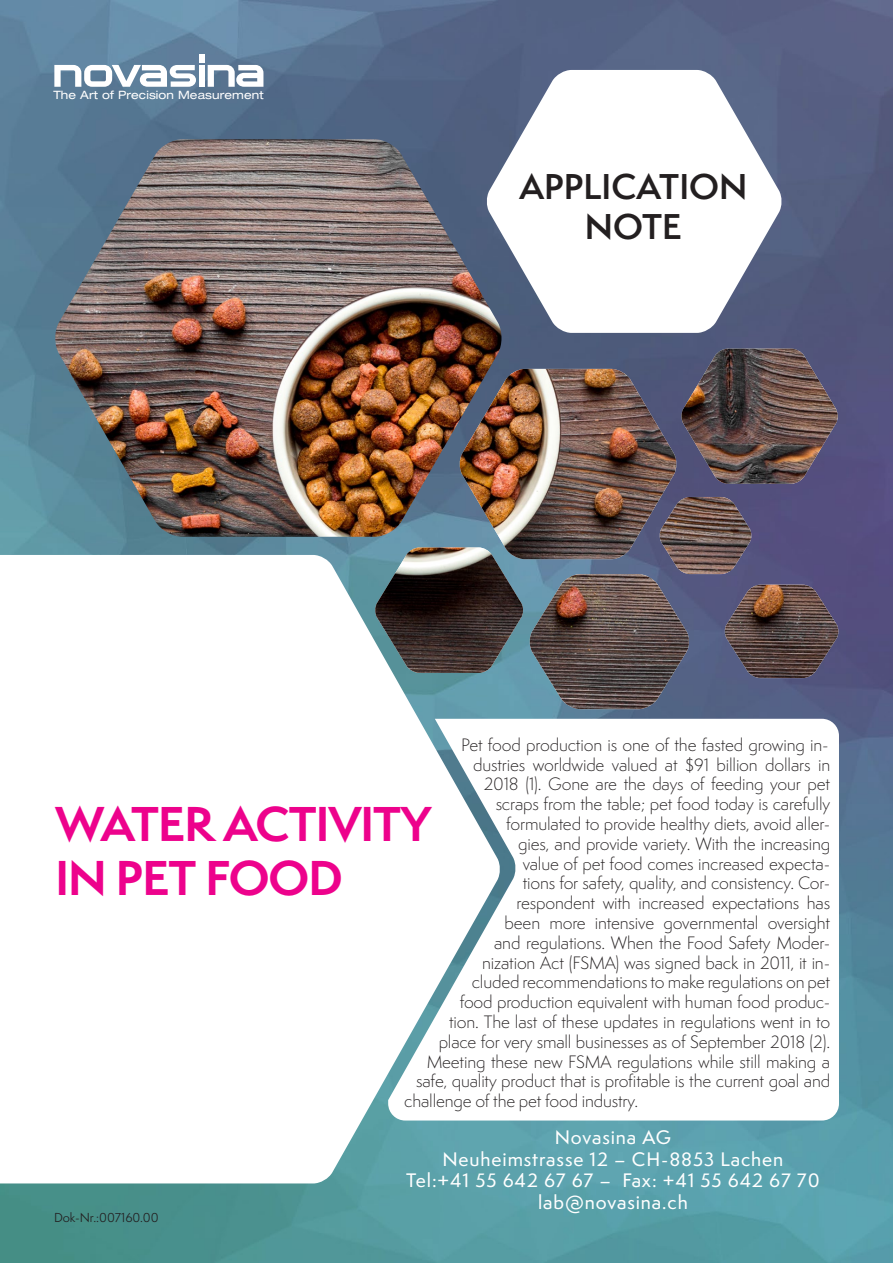
<style>
.page{position:relative;width:893px;height:1263px;background:#fff}
.page>*{position:absolute;margin:0;border:0;box-sizing:border-box;transform-origin:0 0}
.t1{font:700 45px/54px "Semplicita Pro";letter-spacing:-.02em;color:#ed028c}
.t2{font:600 33px/39.6px "Semplicita Pro";color:#231f20;text-align:center}
.t3{font:500 18px/21.6px "Semplicita Pro";letter-spacing:.05em;color:#fff;text-align:center}
.t4{font:300 16.5px "Semplicita Pro";letter-spacing:-.01em;color:#231f20}
.t5{font:12px "Semplicita Pro";color:#231f20}
.t6{font:expanded 11.55px "Helvetica Neue";letter-spacing:.01em;color:#fff}
</style>
<div class="page">
<img style="left:0;top:0;width:893px;height:1263px">
<svg style="left:54px;top:65px;width:142px;height:22px"></svg>
<div style="left:199px;top:54px;width:6px;height:8px;background:#fff"></div>
<div style="left:199px;top:65px;width:6px;height:22px;background:#fff"></div>
<svg style="left:208px;top:65px;width:55px;height:22px"></svg>
<img style="left:54px;top:139px;width:449px;height:398px">
<svg style="left:486px;top:70px;width:296px;height:263px"></svg>
<svg style="left:0;top:555px;width:501px;height:628px"></svg>
<img style="left:375px;top:349px;width:464px;height:360px">
<img style="left:724px;top:585px;width:115px;height:93px">
<svg style="left:388px;top:719px;width:451px;height:401px"></svg>
<p class="t6" style="left:53px;top:88px;width:212px">The Art of Precision Measurement</p>
<h2 class="t2" style="left:519px;top:167px;width:229px">APPLICATION<br>NOTE</h2>
<p class="t4" style="left:461px;top:733px;width:369px">Pet food production is one of the fasted growing in-</p>
<p class="t4" style="left:473px;top:753px;width:359px">dustries worldwide valued at $91 billion dollars in</p>
<p class="t4" style="left:484px;top:773px;width:348px">2018 (1). Gone are the days of feeding your pet</p>
<p class="t4" style="left:496px;top:793px;width:336px">scraps from the table; pet food today is carefully</p>
<p class="t4" style="left:506px;top:813px;width:325px">formulated to provide healthy diets, avoid aller-</p>
<p class="t4" style="left:518px;top:832px;width:314px">gies, and provide variety. With the increasing</p>
<p class="t4" style="left:523px;top:852px;width:309px">value of pet food comes increased expecta-</p>
<p class="t4" style="left:523px;top:872px;width:309px">tions for safety, quality, and consistency. Cor-</p>
<p class="t4" style="left:517px;top:892px;width:315px">respondent with increased expectations has</p>
<p class="t4" style="left:505px;top:912px;width:327px">been more intensive governmental oversight</p>
<p class="t4" style="left:494px;top:931px;width:338px">and regulations. When the Food Safety Moder-</p>
<p class="t4" style="left:482px;top:951px;width:350px">nization Act (FSMA) was signed back in 2011, it in-</p>
<p class="t4" style="left:472px;top:971px;width:360px">cluded recommendations to make regulations on pet</p>
<p class="t4" style="left:460px;top:991px;width:372px">food production equivalent with human food produc-</p>
<p class="t4" style="left:449px;top:1011px;width:383px">tion. The last of these updates in regulations went in to</p>
<p class="t4" style="left:439px;top:1030px;width:393px">place for very small businesses as of September 2018 (2).</p>
<p class="t4" style="left:427px;top:1050px;width:405px">Meeting these new FSMA regulations while still making a</p>
<p class="t4" style="left:416px;top:1070px;width:415px">safe, quality product that is profitable is the current goal and</p>
<p class="t4" style="left:404px;top:1090px;width:235px">challenge of the pet food industry.</p>
<h1 class="t1" style="left:55px;top:796px;width:377px">WATER ACTIVITY<br>IN PET FOOD</h1>
<p class="t5" style="left:54px;top:1209px;width:106px">Dok-Nr.:007160.00</p>
<p class="t3" style="left:406px;top:1126px;width:415px">Novasina AG<br>Neuheimstrasse 12 – CH-8853 Lachen<br>Tel:+41 55 642 67 67 – Fax: +41 55 642 67 70 lab@novasina.ch</p>
</div>
